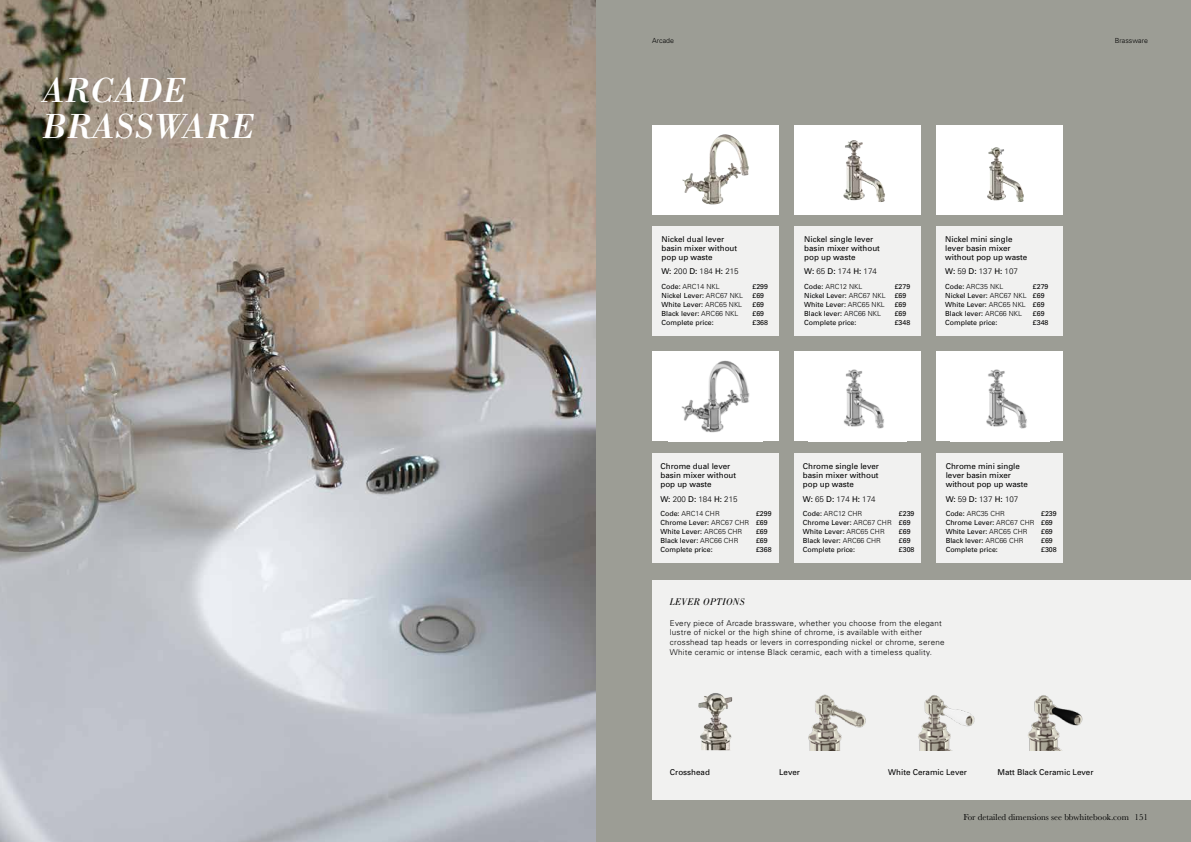
<style>
.page{position:relative;width:1191px;height:842px;background:#fff}
.page>*{position:absolute;margin:0;border:0;box-sizing:border-box;transform-origin:0 0}
.t1{font:italic 36px/36px "Bodoni";color:#fff}
.t2{font:italic 10px "Bodoni";letter-spacing:.03em;color:#000}
.t3{font:9px "Baskerville";color:#000}
.t4{font:8px/9px "Univers";color:#000}
.t5{font:300 8px/9.6px "Univers";letter-spacing:.03em;color:#000}
.t6{font:300 8px "Univers";color:#000}
.t7{font:7px/9px "Univers";color:#000}
.t8{font:300 7px "Univers";color:#000}
.s1{font-weight:400}
.s2{font-weight:300}
</style>
<div class="page">
<div style="left:595px;top:0;width:596px;height:842px;background:#9c9d95"></div>
<img style="left:0;top:0;width:595px;height:842px">
<div style="left:652px;top:227px;width:127px;height:109px;background:#f1f1f0"></div>
<div style="left:794px;top:227px;width:126px;height:109px;background:#f1f1f0"></div>
<div style="left:794px;top:453px;width:126px;height:110px;background:#f1f1f0"></div>
<div style="left:936px;top:227px;width:126px;height:109px;background:#f1f1f0"></div>
<div style="left:936px;top:453px;width:126px;height:110px;background:#f1f1f0"></div>
<div style="left:652px;top:453px;width:127px;height:110px;background:#f1f1f0"></div>
<div style="left:652px;top:125px;width:127px;height:89px;background:#fff"></div>
<img style="left:708px;top:134px;width:17px;height:42px">
<div style="left:794px;top:125px;width:126px;height:89px;background:#fff"></div>
<img style="left:843px;top:140px;width:10px;height:55px">
<div style="left:794px;top:351px;width:126px;height:90px;background:#fff"></div>
<img style="left:843px;top:369px;width:41px;height:60px">
<div style="left:936px;top:125px;width:126px;height:89px;background:#fff"></div>
<img style="left:988px;top:147px;width:8px;height:36px">
<div style="left:936px;top:351px;width:126px;height:90px;background:#fff"></div>
<img style="left:986px;top:369px;width:41px;height:60px">
<div style="left:652px;top:580px;width:539px;height:219px;background:#f1f1f0"></div>
<div style="left:652px;top:351px;width:126px;height:90px;background:#fff"></div>
<img style="left:681px;top:360px;width:69px;height:73px">
<img style="left:808px;top:694px;width:58px;height:56px">
<img style="left:918px;top:695px;width:57px;height:55px">
<img style="left:1028px;top:695px;width:55px;height:55px">
<img style="left:698px;top:693px;width:34px;height:57px">
<h1 class="t1" style="left:43px;top:72px;width:214px">ARCADE<br>BRASSWARE</h1>
<p class="t8" style="left:652px;top:36px;width:23px">Arcade</p>
<p class="t8" style="left:1115px;top:36px;width:35px">Brassware</p>
<p class="t4" style="left:661px;top:234px;width:77px">Nickel dual lever basin mixer without pop up waste</p>
<p class="t6" style="left:661px;top:267px;width:79px"><span class="s1">W:</span> 200 <span class="s1">D:</span> 184 <span class="s1">H:</span> 215</p>
<p class="t7" style="left:661px;top:282px;width:83px">Code: <span class="s2">ARC14 NKL<br></span>Nickel Lever: <span class="s2">ARC67 NKL<br></span>White Lever: <span class="s2">ARC65 NKL<br></span>Black lever: <span class="s2">ARC66 NKL<br></span>Complete price:</p>
<p class="t7" style="left:752px;top:282px;width:17px">£299 £69 £69 £69 £368</p>
<p class="t4" style="left:804px;top:234px;width:77px">Nickel single lever basin mixer without pop up waste</p>
<p class="t5" style="left:804px;top:267px;width:74px"><span class="s1">W:</span> 65 <span class="s1">D:</span> 174 <span class="s1">H:</span> 174</p>
<p class="t7" style="left:804px;top:282px;width:83px">Code: <span class="s2">ARC12 NKL<br></span>Nickel Lever: <span class="s2">ARC67 NKL<br></span>White Lever: <span class="s2">ARC65 NKL<br></span>Black lever: <span class="s2">ARC66 NKL<br></span>Complete price:</p>
<p class="t7" style="left:894px;top:282px;width:17px">£279 £69 £69 £69 £348</p>
<p class="t4" style="left:945px;top:234px;width:84px">Nickel mini single lever basin mixer without pop up waste</p>
<p class="t5" style="left:945px;top:267px;width:74px"><span class="s1">W:</span> 59 <span class="s1">D:</span> 137 <span class="s1">H:</span> 107</p>
<p class="t7" style="left:945px;top:282px;width:83px">Code: <span class="s2">ARC35 NKL<br></span>Nickel Lever: <span class="s2">ARC67 NKL<br></span>White Lever: <span class="s2">ARC65 NKL<br></span>Black lever: <span class="s2">ARC66 NKL<br></span>Complete price:</p>
<p class="t7" style="left:1033px;top:282px;width:17px">£279 £69 £69 £69 £348</p>
<p class="t4" style="left:660px;top:462px;width:77px">Chrome dual lever basin mixer without pop up waste</p>
<p class="t6" style="left:660px;top:494px;width:79px"><span class="s1">W:</span> 200 <span class="s1">D:</span> 184 <span class="s1">H:</span> 215</p>
<p class="t7" style="left:660px;top:509px;width:90px">Code: <span class="s2">ARC14 CHR<br></span>Chrome Lever: <span class="s2">ARC67 CHR<br></span>White Lever: <span class="s2">ARC65 CHR<br></span>Black lever: <span class="s2">ARC66 CHR<br></span>Complete price:</p>
<p class="t7" style="left:756px;top:509px;width:17px">£299 £69 £69 £69 £368</p>
<h2 class="t2" style="left:670px;top:596px;width:76px">LEVER OPTIONS</h2>
<p class="t4" style="left:803px;top:462px;width:78px;text-align:justify">Chrome single lever basin mixer without pop up waste</p>
<p class="t5" style="left:803px;top:494px;width:74px"><span class="s1">W:</span> 65 <span class="s1">D:</span> 174 <span class="s1">H:</span> 174</p>
<p class="t7" style="left:803px;top:509px;width:90px">Code: <span class="s2">ARC12 CHR<br></span>Chrome Lever: <span class="s2">ARC67 CHR<br></span>White Lever: <span class="s2">ARC65 CHR<br></span>Black lever: <span class="s2">ARC66 CHR<br></span>Complete price:</p>
<p class="t4" style="left:945px;top:462px;width:84px">Chrome mini single lever basin mixer without pop up waste</p>
<p class="t5" style="left:945px;top:494px;width:74px"><span class="s1">W:</span> 59 <span class="s1">D:</span> 137 <span class="s1">H:</span> 107</p>
<p class="t7" style="left:945px;top:509px;width:90px">Code: <span class="s2">ARC35 CHR<br></span>Chrome Lever: <span class="s2">ARC67 CHR<br></span>White Lever: <span class="s2">ARC65 CHR<br></span>Black lever: <span class="s2">ARC66 CHR<br></span>Complete price:</p>
<p class="t7" style="left:899px;top:509px;width:17px">£239 £69 £69 £69 £308</p>
<p class="t7" style="left:1041px;top:509px;width:17px">£239 £69 £69 £69 £308</p>
<p class="t5" style="left:670px;top:618px;width:276px">Every piece of Arcade brassware, whether you choose from the elegant lustre of nickel or the high shine of chrome, is available with either crosshead tap heads or levers in corresponding nickel or chrome, serene White ceramic or intense Black ceramic, each with a timeless quality.</p>
<p class="t4" style="left:670px;top:768px;width:42px">Crosshead</p>
<p class="t4" style="left:779px;top:768px;width:22px">Lever</p>
<p class="t4" style="left:888px;top:768px;width:80px">White Ceramic Lever</p>
<p class="t4" style="left:997px;top:768px;width:98px">Matt Black Ceramic Lever</p>
<p class="t3" style="left:963px;top:811px;width:186px">For detailed dimensions see bbwhitebook.com 151</p>
</div>
